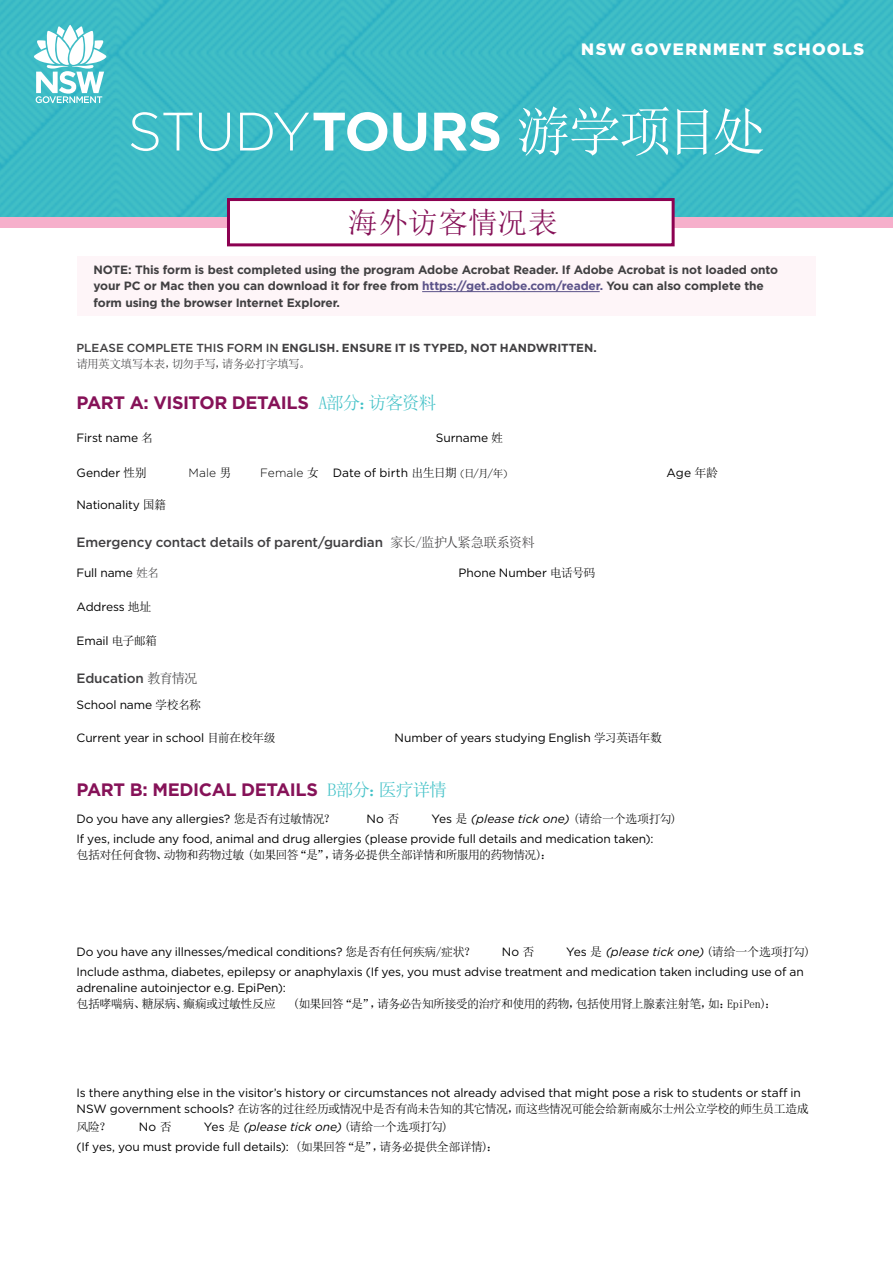
<style>
.page{position:relative;width:893px;height:1263px;background:#fff}
.page>*{position:absolute;margin:0;border:0;box-sizing:border-box;transform-origin:0 0}
.t1{font:300 54px "Gotham";letter-spacing:-.025em;color:#fff}
.t2{font:29.7px "Sim Sun";letter-spacing:.01em;color:#861258}
.t3{font:700 18px "Gotham";letter-spacing:-.025em;color:#861258}
.t4{font:900 16.5px "Gotham";letter-spacing:.075em;color:#fff}
.t5{font:500 13.5px "Gotham";letter-spacing:-.01em;color:#414042}
.t6{font:12px/20px "Gotham";letter-spacing:-.01em;color:#000}
.t7{font:700 12px/16.5px "Gotham";letter-spacing:-.01em;color:#414042}
.t8{font:12px/18px "Sim Sun";letter-spacing:-.055em;color:#000}
.t9{font:300 12px "Gotham";color:#000}
.t10{font:700 11.7px "Gotham";color:#414042}
.t11{font:11.7px "Sim Sun";letter-spacing:-.06em;color:#414042}
.s1{font-weight:700}
.s2{font-family:"Sim Sun";font-weight:400}
.s3{color:#5c5389}
.s4{font-weight:500}
.s5{font-family:"Sim Sun";font-weight:400;color:#42c1c7}
.s6{font-family:"Sim Sun"}
.s7{font-weight:300}
.s8{font-weight:300;font-size:10.5px}
.s9{font-family:"Sim Sun";font-size:10.5px}
.s10{font-family:"Sim Sun";color:#414042}
.s11{font-style:italic}
.s12{font-family:"Gotham"}
</style>
<div class="page">
<div style="left:77px;top:256px;width:739px;height:60px;background:#fef5f8"></div>
<hr style="left:422px;top:291px;width:178px;height:1px;background:#5c5389">
<div style="left:0;top:0;width:892px;height:217px;background:#3dbbc5"></div>
<svg style="left:34px;top:25px;width:72px;height:78px"></svg>
<div style="left:0;top:217px;width:892px;height:11px;background:#f6afcb"></div>
<div style="left:227px;top:198px;width:448px;height:48px;background:#fff;border:3px solid #8c0051"></div>
<h3 class="t4" style="left:581px;top:40px;width:284px">NSW GOVERNMENT SCHOOLS</h3>
<h1 class="t1" style="left:128px;top:97px;width:639px">STUDY<span class="s1">TOURS</span> <span class="s2">游学项目处</span></h1>
<h2 class="t2" style="left:348px;top:208px;width:211px">海外访客情况表</h2>
<p class="t7" style="left:94px;top:261px;width:686px">NOTE: This form is best completed using the program Adobe Acrobat Reader. If Adobe Acrobat is not loaded onto your PC or Mac then you can download it for free from <span class="s3">https://get.adobe.com/reader.</span> You can also complete the form using the browser Internet Explorer.</p>
<p class="t10" style="left:77px;top:341px;width:522px"><span class="s4">PLEASE COMPLETE THIS FORM IN</span> ENGLISH. ENSURE IT IS TYPED, NOT HANDWRITTEN.</p>
<p class="t11" style="left:77px;top:358px;width:235px">请用英文填写本表，切勿手写，请务必打字填写。</p>
<h3 class="t3" style="left:77px;top:391px;width:361px">PART A: VISITOR DETAILS <span class="s5">A部分：访客资料</span></h3>
<p class="t6" style="left:77px;top:428px;width:78px">First name <span class="s6">名</span></p>
<p class="t6" style="left:436px;top:428px;width:69px">Surname <span class="s6">姓</span></p>
<p class="t6" style="left:77px;top:463px;width:72px">Gender <span class="s6">性别</span></p>
<p class="t9" style="left:189px;top:465px;width:44px">Male <span class="s2">男</span></p>
<p class="t6" style="left:260px;top:463px;width:249px"><span class="s7">Female</span> <span class="s6">女</span> Date of birth <span class="s6">出生日期</span> <span class="s8">(</span><span class="s9">日</span><span class="s8">/</span><span class="s9">月</span><span class="s8">/</span><span class="s9">年</span><span class="s8">)</span></p>
<p class="t6" style="left:667px;top:463px;width:53px">Age <span class="s6">年龄</span></p>
<p class="t6" style="left:77px;top:495px;width:91px">Nationality <span class="s6">国籍</span></p>
<p class="t5" style="left:77px;top:534px;width:460px">Emergency contact details of parent/guardian <span class="s2">家长/监护人紧急联系资料</span></p>
<p class="t6" style="left:77px;top:563px;width:84px">Full name <span class="s10">姓名</span></p>
<p class="t6" style="left:459px;top:563px;width:138px">Phone Number <span class="s6">电话号码</span></p>
<p class="t6" style="left:77px;top:597px;width:76px">Address <span class="s6">地址</span></p>
<p class="t6" style="left:77px;top:630px;width:82px">Email <span class="s6">电子邮箱</span></p>
<p class="t5" style="left:77px;top:669px;width:123px">Education <span class="s2">教育情况</span></p>
<p class="t6" style="left:77px;top:694px;width:126px">School name <span class="s6">学校名称</span></p>
<p class="t6" style="left:77px;top:728px;width:201px">Current year in school <span class="s6">目前在校年级</span></p>
<p class="t6" style="left:395px;top:728px;width:269px">Number of years studying English <span class="s6">学习英语年数</span></p>
<h3 class="t3" style="left:77px;top:778px;width:372px">PART B: MEDICAL DETAILS <span class="s5">B部分：医疗详情</span></h3>
<p class="t6" style="left:77px;top:808px;width:260px">Do you have any allergies? <span class="s6">您是否有过敏情况？</span></p>
<p class="t6" style="left:367px;top:808px;width:34px">No <span class="s6">否</span></p>
<p class="t6" style="left:77px;top:808px;width:602px;text-indent:355px">Yes <span class="s6">是</span> <span class="s11">(please tick one)</span> <span class="s6">(请给一个选项打勾)<br></span>If yes, include any food, animal and drug allergies (please provide full details and medication taken):</p>
<p class="t8" style="left:77px;top:845px;width:477px">包括对任何食物、动物和药物过敏 (如果回答“是”，请务必提供全部详情和所服用的药物情况)：</p>
<p class="t6" style="left:77px;top:941px;width:735px;text-indent:490px">Yes <span class="s6">是</span> <span class="s11">(please tick one)</span> <span class="s6">(请给一个选项打勾)<br></span>Include asthma, diabetes, epilepsy or anaphylaxis (If yes, you must advise treatment and medication taken including use of an</p>
<p class="t6" style="left:77px;top:977px;width:211px">adrenaline autoinjector e.g. EpiPen):</p>
<p class="t8" style="left:77px;top:994px;width:201px">包括哮喘病、糖尿病、癫痫或过敏性反应</p>
<p class="t8" style="left:293px;top:994px;width:485px">(如果回答“是”，请务必告知所接受的治疗和使用的药物，包括使用肾上腺素注射笔，如：EpiPen)：</p>
<p class="t6" style="left:77px;top:941px;width:401px">Do you have any illnesses/medical conditions? <span class="s6">您是否有任何疾病/症状？</span></p>
<p class="t6" style="left:502px;top:941px;width:34px">No <span class="s6">否</span></p>
<p class="t6" style="left:77px;top:1083px;width:726px">Is there anything else in the visitor’s history or circumstances not already advised that might pose a risk to students or staff in</p>
<p class="t8" style="left:77px;top:1100px;width:734px"><span class="s12">NSW government schools?</span> 在访客的过往经历或情况中是否有尚未告知的其它情况，而这些情况可能会给新南威尔士州公立学校的师生员工造成风险？</p>
<p class="t6" style="left:77px;top:1117px;width:423px;text-indent:127px">Yes <span class="s6">是</span> <span class="s11">(please tick one)</span> <span class="s6">(请给一个选项打勾)<br></span>(If yes, you must provide full details): <span class="s6">(如果回答“是”，请务必提供全部详情)：</span></p>
<p class="t6" style="left:139px;top:1117px;width:34px">No <span class="s6">否</span></p>
</div>
